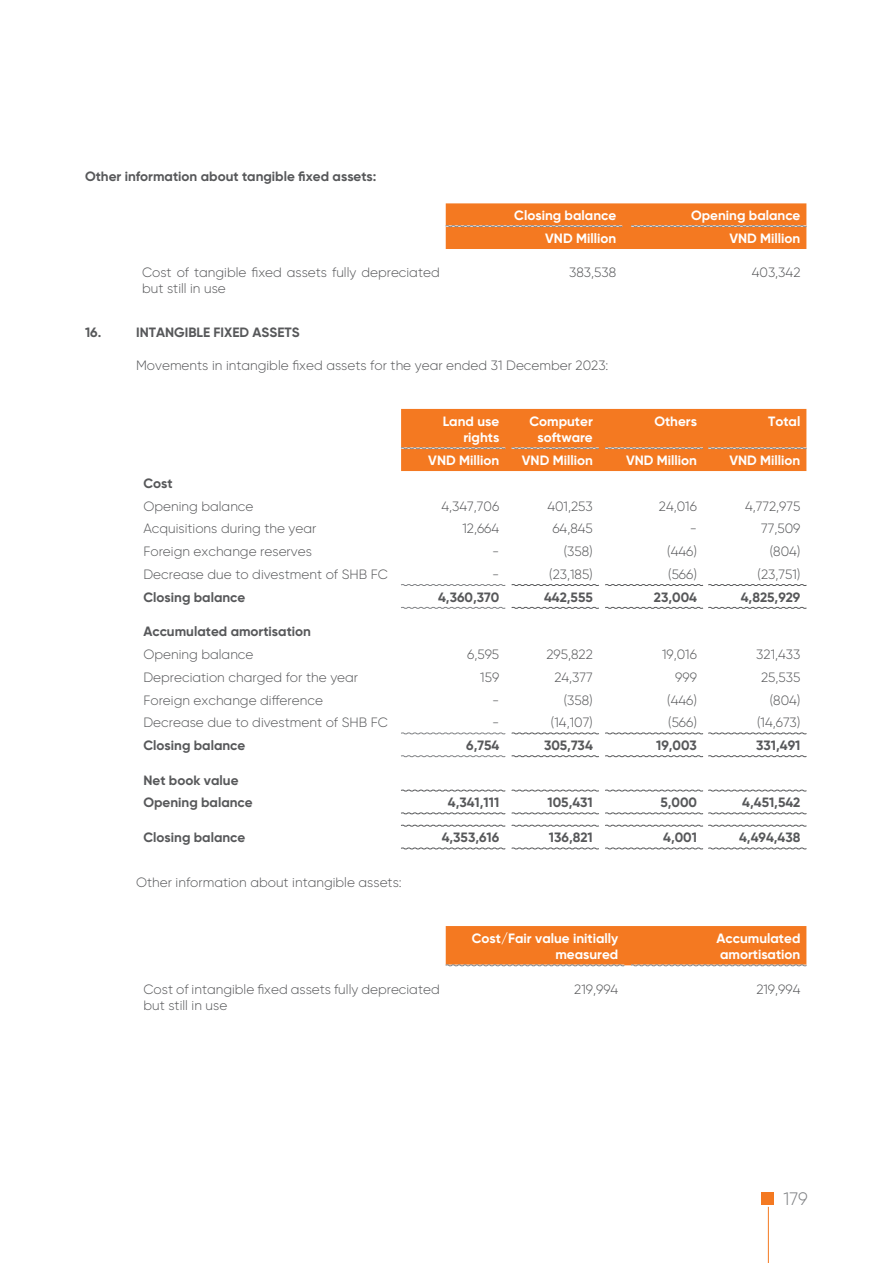
<style>
.page{position:relative;width:893px;height:1263px;background:#fff}
.page>*{position:absolute;margin:0;border:0;box-sizing:border-box;transform-origin:0 0}
.t1{font:300 18px "SVN Gilroy";color:#808285}
.vy_Tieu_de{font:300 13.5px/16.5px "SVN Gilroy";color:#57585a}
.vy_Tieu_de-2{font:700 13.5px "SVN Gilroy";color:#57585a}
.vy_Tieu_de-3{font:700 13.5px/16.5px "SVN Gilroy";color:#fff;text-align:right}
</style>
<div class="page">
<div style="left:761px;top:1192px;width:13px;height:13px;background:#f47921"></div>
<hr style="left:768px;top:1207px;width:1px;height:56px;background:#f47921">
<svg style="left:445px;top:203px;width:362px;height:46px;background:#f17c29"></svg>
<div style="left:401px;top:409px;width:406px;height:62px;background:#f47921"></div>
<svg style="left:401px;top:584px;width:198px;height:2px"></svg>
<svg style="left:401px;top:606px;width:198px;height:3px"></svg>
<svg style="left:605px;top:584px;width:202px;height:2px"></svg>
<svg style="left:605px;top:606px;width:202px;height:3px"></svg>
<svg style="left:401px;top:732px;width:198px;height:3px"></svg>
<svg style="left:401px;top:755px;width:198px;height:2px"></svg>
<svg style="left:605px;top:732px;width:202px;height:3px"></svg>
<svg style="left:605px;top:755px;width:202px;height:2px"></svg>
<svg style="left:401px;top:789px;width:198px;height:3px"></svg>
<svg style="left:401px;top:812px;width:198px;height:3px"></svg>
<svg style="left:401px;top:824px;width:198px;height:3px"></svg>
<svg style="left:401px;top:847px;width:198px;height:3px"></svg>
<svg style="left:605px;top:789px;width:202px;height:3px"></svg>
<svg style="left:605px;top:812px;width:202px;height:3px"></svg>
<svg style="left:605px;top:824px;width:202px;height:3px"></svg>
<svg style="left:605px;top:847px;width:202px;height:3px"></svg>
<svg style="left:445px;top:926px;width:362px;height:41px;background:#f17e2c"></svg>
<p class="vy_Tieu_de-2" style="left:85px;top:166px;width:293px">Other information about tangible fixed assets:</p>
<p class="vy_Tieu_de-3" style="left:514px;top:206px;width:103px">Closing balance</p>
<p class="vy_Tieu_de-3" style="left:691px;top:206px;width:111px">Opening balance</p>
<p class="vy_Tieu_de-3" style="left:545px;top:229px;width:72px">VND Million</p>
<p class="vy_Tieu_de-3" style="left:729px;top:229px;width:72px">VND Million</p>
<p class="vy_Tieu_de" style="left:142px;top:263px;width:299px">Cost of tangible fixed assets fully depreciated but still in use</p>
<p class="vy_Tieu_de" style="left:569px;top:263px;width:48px">383,538</p>
<p class="vy_Tieu_de" style="left:752px;top:263px;width:50px">403,342</p>
<p class="vy_Tieu_de-2" style="left:85px;top:322px;width:18px">16.</p>
<p class="vy_Tieu_de-2" style="left:136px;top:322px;width:165px">INTANGIBLE FIXED ASSETS</p>
<p class="vy_Tieu_de" style="left:136px;top:356px;width:474px">Movements in intangible fixed assets for the year ended 31 December 2023:</p>
<p class="vy_Tieu_de-3" style="left:443px;top:412px;width:58px">Land use rights</p>
<p class="vy_Tieu_de-3" style="left:529px;top:412px;width:65px;text-align:center">Computer software</p>
<p class="vy_Tieu_de-3" style="left:654px;top:412px;width:44px">Others</p>
<p class="vy_Tieu_de-3" style="left:768px;top:412px;width:34px">Total</p>
<p class="vy_Tieu_de-3" style="left:428px;top:451px;width:72px">VND Million</p>
<p class="vy_Tieu_de-3" style="left:522px;top:451px;width:72px">VND Million</p>
<p class="vy_Tieu_de-3" style="left:626px;top:451px;width:72px">VND Million</p>
<p class="vy_Tieu_de-3" style="left:729px;top:451px;width:72px">VND Million</p>
<p class="vy_Tieu_de-2" style="left:143px;top:473px;width:31px">Cost</p>
<p class="vy_Tieu_de" style="left:143px;top:497px;width:112px">Opening balance</p>
<p class="vy_Tieu_de" style="left:441px;top:497px;width:59px">4,347,706</p>
<p class="vy_Tieu_de" style="left:547px;top:497px;width:47px">401,253</p>
<p class="vy_Tieu_de" style="left:659px;top:497px;width:40px">24,016</p>
<p class="vy_Tieu_de" style="left:745px;top:497px;width:57px">4,772,975</p>
<p class="vy_Tieu_de" style="left:143px;top:520px;width:174px">Acquisitions during the year</p>
<p class="vy_Tieu_de" style="left:462px;top:520px;width:38px">12,664</p>
<p class="vy_Tieu_de" style="left:552px;top:520px;width:42px">64,845</p>
<p class="vy_Tieu_de" style="left:690px;top:520px;width:9px">-</p>
<p class="vy_Tieu_de" style="left:761px;top:520px;width:41px">77,509</p>
<p class="vy_Tieu_de" style="left:143px;top:542px;width:170px">Foreign exchange reserves</p>
<p class="vy_Tieu_de" style="left:492px;top:542px;width:9px">-</p>
<p class="vy_Tieu_de" style="left:564px;top:542px;width:31px">(358)</p>
<p class="vy_Tieu_de" style="left:667px;top:542px;width:31px">(446)</p>
<p class="vy_Tieu_de" style="left:770px;top:542px;width:32px">(804)</p>
<p class="vy_Tieu_de" style="left:143px;top:565px;width:246px">Decrease due to divestment of SHB FC</p>
<p class="vy_Tieu_de" style="left:492px;top:565px;width:9px">-</p>
<p class="vy_Tieu_de" style="left:549px;top:565px;width:45px">(23,185)</p>
<p class="vy_Tieu_de" style="left:668px;top:565px;width:30px">(566)</p>
<p class="vy_Tieu_de" style="left:758px;top:565px;width:44px">(23,751)</p>
<p class="vy_Tieu_de-2" style="left:143px;top:587px;width:103px">Closing balance</p>
<p class="vy_Tieu_de-2" style="left:438px;top:587px;width:63px">4,360,370</p>
<p class="vy_Tieu_de-2" style="left:544px;top:587px;width:50px">442,555</p>
<p class="vy_Tieu_de-2" style="left:654px;top:587px;width:45px">23,004</p>
<p class="vy_Tieu_de-2" style="left:741px;top:587px;width:61px">4,825,929</p>
<p class="vy_Tieu_de-2" style="left:143px;top:622px;width:169px">Accumulated amortisation</p>
<p class="vy_Tieu_de" style="left:143px;top:645px;width:112px">Opening balance</p>
<p class="vy_Tieu_de" style="left:467px;top:645px;width:34px">6,595</p>
<p class="vy_Tieu_de" style="left:546px;top:645px;width:48px">295,822</p>
<p class="vy_Tieu_de" style="left:662px;top:645px;width:36px">19,016</p>
<p class="vy_Tieu_de" style="left:756px;top:645px;width:46px">321,433</p>
<p class="vy_Tieu_de" style="left:143px;top:668px;width:216px">Depreciation charged for the year</p>
<p class="vy_Tieu_de" style="left:480px;top:668px;width:21px">159</p>
<p class="vy_Tieu_de" style="left:554px;top:668px;width:40px">24,377</p>
<p class="vy_Tieu_de" style="left:675px;top:668px;width:23px">999</p>
<p class="vy_Tieu_de" style="left:761px;top:668px;width:41px">25,535</p>
<p class="vy_Tieu_de" style="left:143px;top:691px;width:181px">Foreign exchange difference</p>
<p class="vy_Tieu_de" style="left:492px;top:691px;width:9px">-</p>
<p class="vy_Tieu_de" style="left:564px;top:691px;width:31px">(358)</p>
<p class="vy_Tieu_de" style="left:667px;top:691px;width:31px">(446)</p>
<p class="vy_Tieu_de" style="left:770px;top:691px;width:32px">(804)</p>
<p class="vy_Tieu_de" style="left:143px;top:714px;width:246px">Decrease due to divestment of SHB FC</p>
<p class="vy_Tieu_de" style="left:492px;top:714px;width:9px">-</p>
<p class="vy_Tieu_de" style="left:551px;top:714px;width:43px">(14,107)</p>
<p class="vy_Tieu_de" style="left:668px;top:714px;width:30px">(566)</p>
<p class="vy_Tieu_de" style="left:757px;top:714px;width:45px">(14,673)</p>
<p class="vy_Tieu_de-2" style="left:143px;top:736px;width:103px">Closing balance</p>
<p class="vy_Tieu_de-2" style="left:466px;top:736px;width:35px">6,754</p>
<p class="vy_Tieu_de-2" style="left:544px;top:736px;width:50px">305,734</p>
<p class="vy_Tieu_de-2" style="left:656px;top:736px;width:42px">19,003</p>
<p class="vy_Tieu_de-2" style="left:756px;top:736px;width:46px">331,491</p>
<p class="vy_Tieu_de-2" style="left:143px;top:770px;width:97px">Net book value</p>
<p class="vy_Tieu_de-2" style="left:143px;top:793px;width:111px">Opening balance</p>
<p class="vy_Tieu_de-2" style="left:448px;top:793px;width:53px">4,341,111</p>
<p class="vy_Tieu_de-2" style="left:547px;top:793px;width:47px">105,431</p>
<p class="vy_Tieu_de-2" style="left:660px;top:793px;width:38px">5,000</p>
<p class="vy_Tieu_de-2" style="left:742px;top:793px;width:60px">4,451,542</p>
<p class="vy_Tieu_de-2" style="left:143px;top:828px;width:103px">Closing balance</p>
<p class="vy_Tieu_de-2" style="left:442px;top:828px;width:59px">4,353,616</p>
<p class="vy_Tieu_de-2" style="left:549px;top:828px;width:45px">136,821</p>
<p class="vy_Tieu_de-2" style="left:663px;top:828px;width:35px">4,001</p>
<p class="vy_Tieu_de-2" style="left:739px;top:828px;width:63px">4,494,438</p>
<p class="vy_Tieu_de" style="left:136px;top:873px;width:267px">Other information about intangible assets:</p>
<p class="vy_Tieu_de-3" style="left:472px;top:929px;width:148px">Cost/Fair value initially measured</p>
<p class="vy_Tieu_de-3" style="left:717px;top:929px;width:85px;text-align:left">Accumulated amortisation</p>
<p class="vy_Tieu_de" style="left:143px;top:980px;width:298px">Cost of intangible fixed assets fully depreciated but still in use</p>
<p class="vy_Tieu_de" style="left:574px;top:980px;width:46px">219,994</p>
<p class="vy_Tieu_de" style="left:756px;top:980px;width:46px">219,994</p>
<h1 class="t1" style="left:783px;top:1186px;width:26px">179</h1>
</div>
